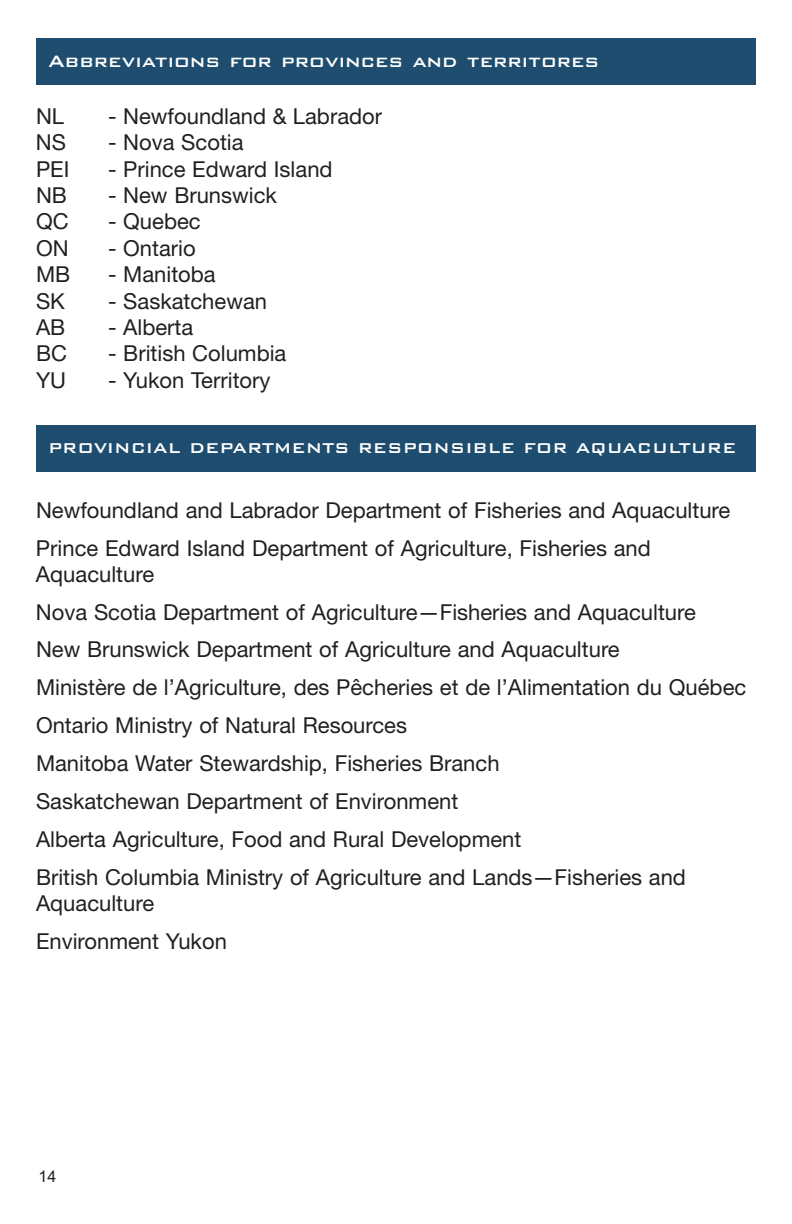
<style>
.page{position:relative;width:792px;height:1224px;background:#fff}
.page>*{position:absolute;margin:0;border:0;box-sizing:border-box;transform-origin:0 0}
.t1{font:22px/38px "Helvetica Neue";color:#231f20}
.t2{font:500 22px "Bank Gothic BT";color:#fff}
.t3{font:500 19px "Bank Gothic BT";color:#fff}
.t4{font:16px "Arial";color:#231f20}
</style>
<div class="page">
<div style="left:36px;top:425px;width:720px;height:47px;background:#1e4d6f"></div>
<div style="left:36px;top:38px;width:720px;height:47px;background:#1e4d6f"></div>
<p class="t2" style="left:48px;top:47px;width:553px">Abbreviations for provinces and territores</p>
<p class="t1" style="left:36px;top:99px;width:30px">NL</p>
<p class="t1" style="left:108px;top:99px;width:276px">- Newfoundland &amp; Labrador</p>
<p class="t1" style="left:36px;top:125px;width:32px">NS</p>
<p class="t1" style="left:108px;top:125px;width:137px">- Nova Scotia</p>
<p class="t1" style="left:36px;top:152px;width:35px">PEI</p>
<p class="t1" style="left:108px;top:152px;width:226px">- Prince Edward Island</p>
<p class="t1" style="left:36px;top:178px;width:32px">NB</p>
<p class="t1" style="left:108px;top:178px;width:171px">- New Brunswick</p>
<p class="t1" style="left:36px;top:205px;width:34px">QC</p>
<p class="t1" style="left:108px;top:205px;width:94px">- Quebec</p>
<p class="t1" style="left:36px;top:231px;width:34px">ON</p>
<p class="t1" style="left:108px;top:231px;width:89px">- Ontario</p>
<p class="t1" style="left:36px;top:257px;width:36px">MB</p>
<p class="t1" style="left:108px;top:257px;width:109px">- Manitoba</p>
<p class="t1" style="left:36px;top:284px;width:30px">SK</p>
<p class="t1" style="left:108px;top:284px;width:161px">- Saskatchewan</p>
<p class="t1" style="left:36px;top:310px;width:31px">AB</p>
<p class="t1" style="left:108px;top:310px;width:87px">- Alberta</p>
<p class="t1" style="left:36px;top:337px;width:32px">BC</p>
<p class="t1" style="left:108px;top:337px;width:180px">- British Columbia</p>
<p class="t1" style="left:36px;top:363px;width:32px">YU</p>
<p class="t1" style="left:108px;top:363px;width:164px">- Yukon Territory</p>
<p class="t3" style="left:48px;top:436px;width:690px">PROVINCIAL DEPARTMENTS RESPONSIBLE FOR AQUACULTURE</p>
<p class="t1" style="left:36px;top:493px;width:696px">Newfoundland and Labrador Department of Fisheries and Aquaculture<br>Prince Edward Island Department of Agriculture, Fisheries and</p>
<p class="t1" style="left:36px;top:557px;width:712px">Aquaculture<br>Nova Scotia Department of Agriculture—Fisheries and Aquaculture<br>New Brunswick Department of Agriculture and Aquaculture<br>Ministère de l’Agriculture, des Pêcheries et de l’Alimentation du Québec Ontario Ministry of Natural Resources<br>Manitoba Water Stewardship, Fisheries Branch<br>Saskatchewan Department of Environment<br>Alberta Agriculture, Food and Rural Development<br>British Columbia Ministry of Agriculture and Lands—Fisheries and</p>
<p class="t1" style="left:36px;top:887px;width:192px">Aquaculture<br>Environment Yukon</p>
<p class="t4" style="left:39px;top:1167px;width:19px">14</p>
</div>
